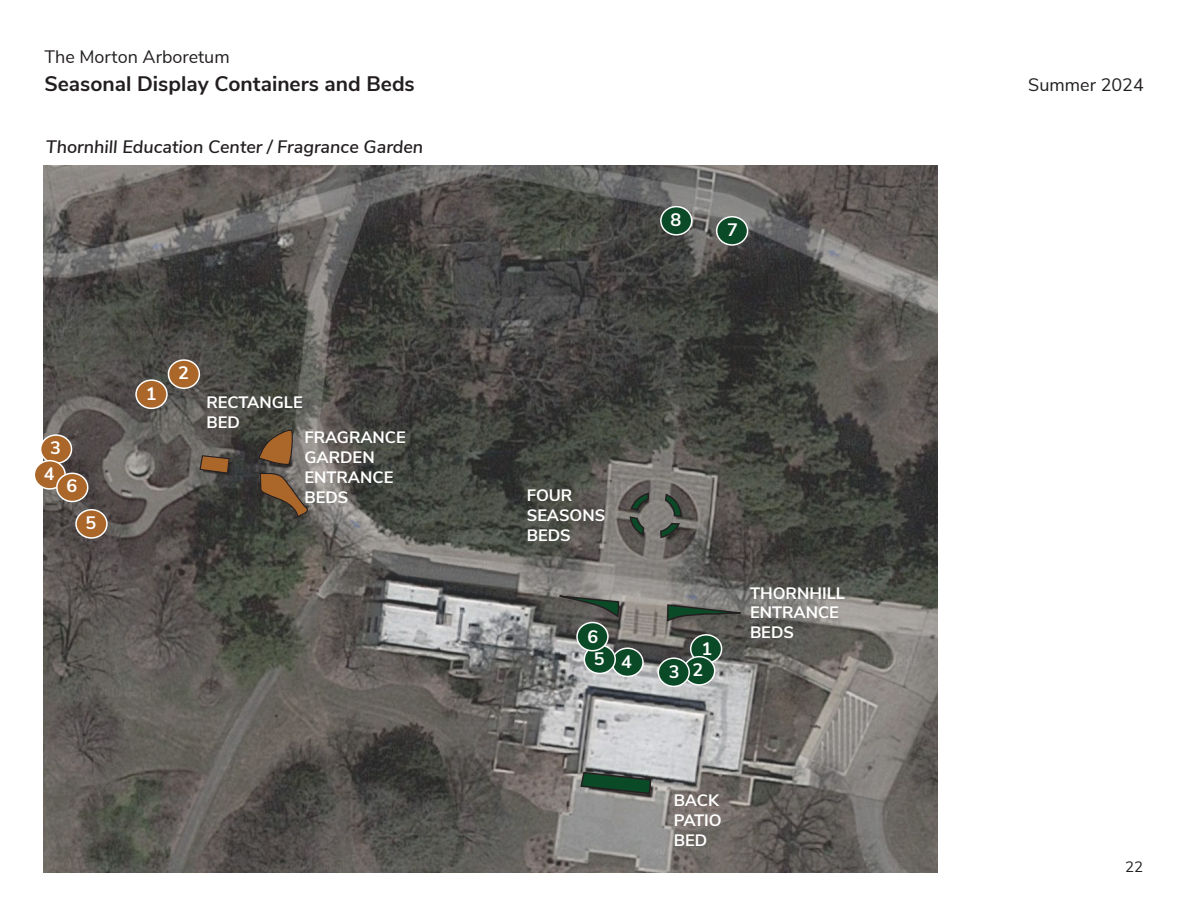
<style>
.page{position:relative;width:1188px;height:918px;background:#fff}
.page>*{position:absolute;margin:0;border:0;box-sizing:border-box;transform-origin:0 0}
.t1{font:700 21px "Nunito Sans";color:#231f20}
.t2{font:italic 600 18px "Nunito Sans";color:#231f20}
.t3{font:18px "Nunito Sans";color:#231f20}
.t4{font:700 18px/22.4px "Nunito Sans";color:#fff}
.t5{font:700 16.5px/19.8px "Nunito Sans";color:#fff}
.t6{font:15px "Nunito Sans";color:#231f20}
</style>
<div class="page">
<img style="left:43px;top:166px;width:894px;height:707px">
<svg style="left:199px;top:454px;width:31px;height:20px"></svg>
<svg style="left:258px;top:427px;width:36px;height:39px"></svg>
<svg style="left:257px;top:472px;width:56px;height:69px"></svg>
<svg style="left:579px;top:771px;width:73px;height:24px"></svg>
<svg style="left:558px;top:594px;width:62px;height:25px"></svg>
<svg style="left:666px;top:603px;width:98px;height:20px"></svg>
<svg style="left:629px;top:492px;width:53px;height:47px"></svg>
<div style="left:691px;top:635px;width:31px;height:28px;background:#0a4a26;border-radius:50%"></div>
<div style="left:690px;top:634px;width:32px;height:30px;border:2px solid #fff;border-radius:50%"></div>
<div style="left:684px;top:657px;width:31px;height:28px;background:#0a4a26;border-radius:50%"></div>
<div style="left:683px;top:656px;width:32px;height:30px;border:2px solid #fff;border-radius:50%"></div>
<div style="left:658px;top:658px;width:31px;height:28px;background:#0a4a26;border-radius:50%"></div>
<div style="left:658px;top:657px;width:32px;height:30px;border:2px solid #fff;border-radius:50%"></div>
<div style="left:612px;top:648px;width:31px;height:28px;background:#0a4a26;border-radius:50%"></div>
<div style="left:611px;top:648px;width:33px;height:29px;border:2px solid #fff;border-radius:50%"></div>
<div style="left:584px;top:645px;width:31px;height:28px;background:#0a4a26;border-radius:50%"></div>
<div style="left:584px;top:645px;width:32px;height:29px;border:2px solid #fff;border-radius:50%"></div>
<div style="left:577px;top:623px;width:31px;height:28px;background:#0a4a26;border-radius:50%"></div>
<div style="left:576px;top:622px;width:33px;height:29px;border:2px solid #fff;border-radius:50%"></div>
<div style="left:717px;top:217px;width:31px;height:28px;background:#0a4a26;border-radius:50%"></div>
<div style="left:716px;top:216px;width:32px;height:30px;border:2px solid #fff;border-radius:50%"></div>
<div style="left:661px;top:207px;width:31px;height:28px;background:#0a4a26;border-radius:50%"></div>
<div style="left:660px;top:206px;width:33px;height:30px;border:2px solid #fff;border-radius:50%"></div>
<div style="left:136px;top:380px;width:31px;height:28px;background:#ab6629;border-radius:50%"></div>
<div style="left:135px;top:379px;width:33px;height:30px;border:2px solid #fff;border-radius:50%"></div>
<div style="left:168px;top:360px;width:31px;height:28px;background:#ab6629;border-radius:50%"></div>
<div style="left:168px;top:359px;width:32px;height:30px;border:2px solid #fff;border-radius:50%"></div>
<div style="left:41px;top:435px;width:31px;height:28px;background:#ab6629;border-radius:50%"></div>
<div style="left:40px;top:434px;width:32px;height:30px;border:2px solid #fff;border-radius:50%"></div>
<div style="left:76px;top:510px;width:31px;height:28px;background:#ab6629;border-radius:50%"></div>
<div style="left:75px;top:509px;width:33px;height:30px;border:2px solid #fff;border-radius:50%"></div>
<div style="left:34px;top:461px;width:31px;height:28px;background:#ab6629;border-radius:50%"></div>
<div style="left:34px;top:460px;width:32px;height:30px;border:2px solid #fff;border-radius:50%"></div>
<div style="left:57px;top:473px;width:31px;height:29px;background:#ab6629;border-radius:50%"></div>
<div style="left:56px;top:473px;width:32px;height:29px;border:2px solid #fff;border-radius:50%"></div>
<p class="t3" style="left:44px;top:44px;width:187px">The Morton Arboretum</p>
<p class="t1" style="left:44px;top:69px;width:372px">Seasonal Display Containers and Beds</p>
<p class="t3" style="left:1028px;top:72px;width:117px">Summer 2024</p>
<p class="t2" style="left:46px;top:134px;width:379px">Thornhill Education Center / Fragrance Garden</p>
<p class="t4" style="left:50px;top:436px;width:12px">3</p>
<p class="t4" style="left:44px;top:461px;width:12px">4</p>
<p class="t4" style="left:66px;top:474px;width:12px">6</p>
<p class="t4" style="left:86px;top:510px;width:12px">5</p>
<p class="t4" style="left:146px;top:382px;width:12px">1</p>
<p class="t4" style="left:178px;top:361px;width:12px">2</p>
<p class="t5" style="left:206px;top:391px;width:98px">RECTANGLE<br>BED</p>
<p class="t5" style="left:304px;top:427px;width:103px">FRAGRANCE<br>GARDEN<br>ENTRANCE<br>BEDS</p>
<p class="t4" style="left:670px;top:208px;width:12px">8</p>
<p class="t4" style="left:727px;top:218px;width:12px">7</p>
<p class="t5" style="left:527px;top:485px;width:80px">FOUR<br>SEASONS<br>BEDS</p>
<p class="t4" style="left:587px;top:624px;width:12px">6</p>
<p class="t4" style="left:594px;top:648px;width:39px">5 4</p>
<p class="t4" style="left:669px;top:636px;width:45px;text-indent:33px">1<br>3 2</p>
<p class="t5" style="left:750px;top:582px;width:96px">THORNHILL<br>ENTRANCE<br>BEDS</p>
<p class="t5" style="left:674px;top:789px;width:50px">BACK<br>PATIO<br>BED</p>
<p class="t6" style="left:1125px;top:856px;width:19px">22</p>
</div>
